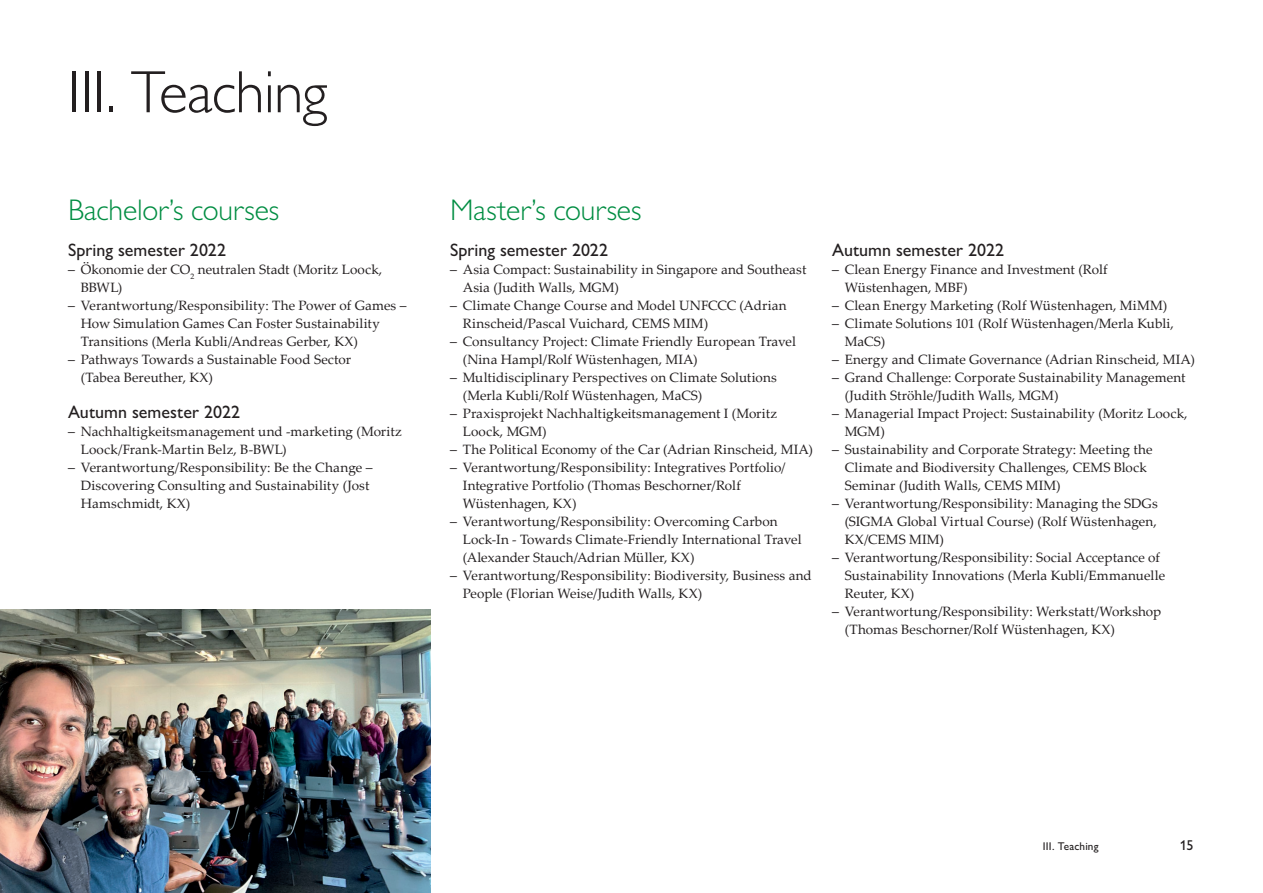
<style>
.page{position:relative;width:1263px;height:893px;background:#fff}
.page>*{position:absolute;margin:0;border:0;box-sizing:border-box;transform-origin:0 0}
.Title_40_Black{font:300 60px "Gill Sans MT Pro";letter-spacing:-.015em;color:#231f20}
.Title_20_Green{font:300 30px "Gill Sans MT Pro";letter-spacing:-.005em;color:#008d42}
.Subtitle_12{font:500 18px "Gill Sans MT Pro";color:#231f20}
.t1{font:500 14.25px "Gill Sans MT Pro";color:#231f20}
.t2{font:13.5px/18px "Palatino Linotype";letter-spacing:.005em;color:#231f20}
.Subtitle_7_5{font:500 11.25px "Gill Sans MT Pro";letter-spacing:.015em;color:#231f20}
.s1{font-family:"Gill Sans MT Pro";font-weight:500}
</style>
<div class="page">
<img style="left:0;top:610px;width:431px;height:283px">
<p class="Title_40_Black" style="left:68px;top:56px;width:261px">III. Teaching</p>
<p class="Title_20_Green" style="left:68px;top:192px;width:213px">Bachelor’s courses</p>
<p class="Subtitle_12" style="left:68px;top:239px;width:160px">Spring semester 2022</p>
<p class="t2" style="left:81px;top:260px;width:303px;text-indent:-13px"><span class="s1">–</span> Ökonomie der CO<sub>2</sub> neutralen Stadt (Moritz Loock,<br>BBWL)</p>
<p class="t2" style="left:81px;top:296px;width:327px;text-indent:-13px"><span class="s1">–</span> Verantwortung/Responsibility: The Power of Games –<br>How Simulation Games Can Foster Sustainability<br>Transitions (Merla Kubli/Andreas Gerber, KX)</p>
<p class="t2" style="left:81px;top:350px;width:272px;text-indent:-13px"><span class="s1">–</span> Pathways Towards a Sustainable Food Sector (Tabea Bereuther, KX)</p>
<p class="Subtitle_12" style="left:68px;top:401px;width:174px">Autumn semester 2022</p>
<p class="t2" style="left:81px;top:422px;width:322px;text-indent:-13px"><span class="s1">–</span> Nachhaltigkeitsmanagement und -marketing (Moritz<br>Loock/Frank-Martin Belz, B-BWL)</p>
<p class="t2" style="left:81px;top:458px;width:293px;text-indent:-13px"><span class="s1">–</span> Verantwortung/Responsibility: Be the Change –<br>Discovering Consulting and Sustainability (Jost<br>Hamschmidt, KX)</p>
<p class="Title_20_Green" style="left:450px;top:192px;width:193px">Master’s courses</p>
<p class="Subtitle_12" style="left:450px;top:239px;width:160px">Spring semester 2022</p>
<p class="t2" style="left:463px;top:260px;width:345px;text-indent:-13px"><span class="s1">–</span> Asia Compact: Sustainability in Singapore and Southeast<br>Asia (Judith Walls, MGM)</p>
<p class="t2" style="left:463px;top:296px;width:325px;text-indent:-13px"><span class="s1">–</span> Climate Change Course and Model UNFCCC (Adrian<br>Rinscheid/Pascal Vuichard, CEMS MIM)</p>
<p class="t2" style="left:463px;top:332px;width:335px;text-indent:-13px"><span class="s1">–</span> Consultancy Project: Climate Friendly European Travel (Nina Hampl/Rolf Wüstenhagen, MIA)</p>
<p class="t2" style="left:463px;top:368px;width:316px;text-indent:-13px"><span class="s1">–</span> Multidisciplinary Perspectives on Climate Solutions (Merla Kubli/Rolf Wüstenhagen, MaCS)</p>
<p class="t2" style="left:463px;top:404px;width:316px;text-indent:-13px"><span class="s1">–</span> Praxisprojekt Nachhaltigkeitsmanagement I (Moritz<br>Loock, MGM)</p>
<p class="t2" style="left:450px;top:440px;width:364px"><span class="s1">–</span> The Political Economy of the Car (Adrian Rinscheid, MIA)</p>
<p class="t2" style="left:463px;top:458px;width:324px;text-indent:-13px"><span class="s1">–</span> Verantwortung/Responsibility: Integratives Portfolio/<br>Integrative Portfolio (Thomas Beschorner/Rolf<br>Wüstenhagen, KX)</p>
<p class="t2" style="left:463px;top:512px;width:340px;text-indent:-13px"><span class="s1">–</span> Verantwortung/Responsibility: Overcoming Carbon<br>Lock-In - Towards Climate-Friendly International Travel (Alexander Stauch/Adrian Müller, KX)</p>
<p class="t2" style="left:463px;top:566px;width:350px;text-indent:-13px"><span class="s1">–</span> Verantwortung/Responsibility: Biodiversity, Business and<br>People (Florian Weise/Judith Walls, KX)</p>
<p class="Subtitle_12" style="left:832px;top:239px;width:174px">Autumn semester 2022</p>
<p class="t2" style="left:845px;top:260px;width:264px;text-indent:-13px"><span class="s1">–</span> Clean Energy Finance and Investment (Rolf<br>Wüstenhagen, MBF)</p>
<p class="t2" style="left:832px;top:296px;width:337px"><span class="s1">–</span> Clean Energy Marketing (Rolf Wüstenhagen, MiMM)</p>
<p class="t2" style="left:845px;top:314px;width:331px;text-indent:-13px"><span class="s1">–</span> Climate Solutions 101 (Rolf Wüstenhagen/Merla Kubli,<br>MaCS)</p>
<p class="t2" style="left:832px;top:350px;width:364px"><span class="s1">–</span> Energy and Climate Governance (Adrian Rinscheid, MIA)</p>
<p class="t2" style="left:845px;top:368px;width:342px;text-indent:-13px"><span class="s1">–</span> Grand Challenge: Corporate Sustainability Management (Judith Ströhle/Judith Walls, MGM)</p>
<p class="t2" style="left:845px;top:404px;width:344px;text-indent:-13px"><span class="s1">–</span> Managerial Impact Project: Sustainability (Moritz Loock,<br>MGM)</p>
<p class="t2" style="left:845px;top:440px;width:309px;text-indent:-13px"><span class="s1">–</span> Sustainability and Corporate Strategy: Meeting the<br>Climate and Biodiversity Challenges, CEMS Block<br>Seminar (Judith Walls, CEMS MIM)</p>
<p class="t2" style="left:845px;top:494px;width:314px;text-align:justify;text-indent:-13px"><span class="s1">–</span> Verantwortung/Responsibility: Managing the SDGs (SIGMA Global Virtual Course) (Rolf Wüstenhagen, KX/CEMS MIM)</p>
<p class="t2" style="left:845px;top:548px;width:322px;text-indent:-13px"><span class="s1">–</span> Verantwortung/Responsibility: Social Acceptance of<br>Sustainability Innovations (Merla Kubli/Emmanuelle<br>Reuter, KX)</p>
<p class="t2" style="left:845px;top:602px;width:318px;text-indent:-13px"><span class="s1">–</span> Verantwortung/Responsibility: Werkstatt/Workshop (Thomas Beschorner/Rolf Wüstenhagen, KX)</p>
<p class="Subtitle_7_5" style="left:1043px;top:840px;width:57px">III. Teaching</p>
<p class="t1" style="left:1180px;top:837px;width:15px">15</p>
</div>
